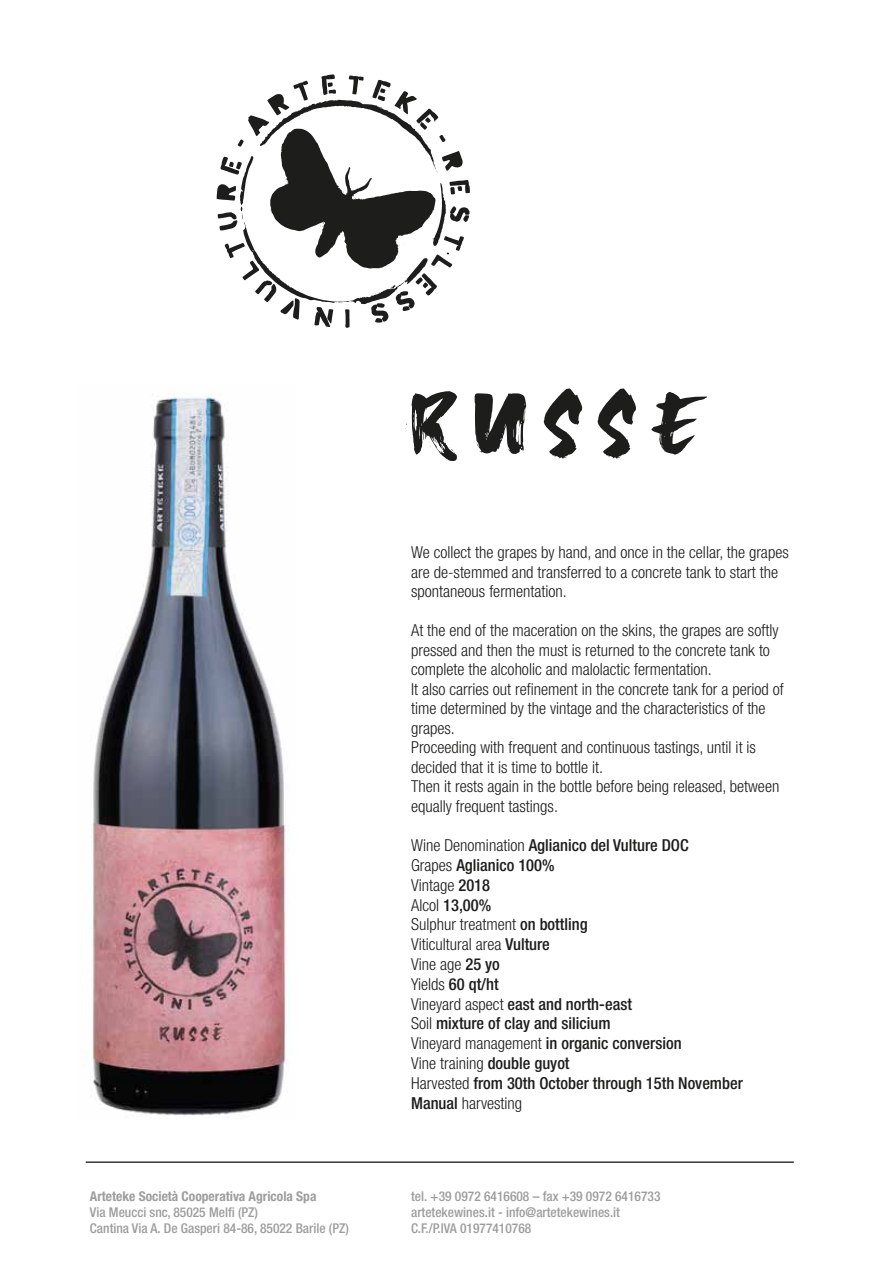
<style>
.page{position:relative;width:893px;height:1263px;background:#fff}
.page>*{position:absolute;margin:0;border:0;box-sizing:border-box;transform-origin:0 0}
.t1{font:300 condensed 16.5px/19.5px "Helvetica Neue LT Std";color:#1d1d1b}
.t2{font:500 condensed 16.5px/19.8px "Helvetica Neue LT Std";color:#1d1d1b}
.t3{font:500 condensed 13.5px/16.2px "Helvetica Neue LT Std";color:#9d9d9c}
.t4{font:700 condensed 13.5px "Helvetica Neue LT Std";color:#9d9d9c}
.s1{font-weight:300}
</style>
<div class="page">
<img style="left:86px;top:393px;width:203px;height:726px">
<svg style="left:405px;top:388px;width:302px;height:73px"></svg>
<hr style="left:86px;top:1161px;width:708px;height:2px;background:#1d1d1b">
<svg style="left:217px;top:74px;width:253px;height:254px"></svg>
<p class="t4" style="left:90px;top:1188px;width:228px">Arteteke Società Cooperativa Agricola Spa</p>
<p class="t3" style="left:90px;top:1204px;width:260px">Via Meucci snc, 85025 Melfi (PZ)<br>Cantina Via A. De Gasperi 84-86, 85022 Barile (PZ)</p>
<p class="t1" style="left:411px;top:543px;width:379px">We collect the grapes by hand, and once in the cellar, the grapes are de-stemmed and transferred to a concrete tank to start the spontaneous fermentation.</p>
<p class="t1" style="left:411px;top:621px;width:374px">At the end of the maceration on the skins, the grapes are softly pressed and then the must is returned to the concrete tank to complete the alcoholic and malolactic fermentation.<br>It also carries out refinement in the concrete tank for a period of time determined by the vintage and the characteristics of the grapes.<br>Proceeding with frequent and continuous tastings, until it is decided that it is time to bottle it.<br>Then it rests again in the bottle before being released, between equally frequent tastings.</p>
<p class="t2" style="left:411px;top:835px;width:333px"><span class="s1">Wine Denomination</span> Aglianico del Vulture DOC<br><span class="s1">Grapes</span> Aglianico 100%<br><span class="s1">Vintage</span> 2018<br><span class="s1">Alcol</span> 13,00%<br><span class="s1">Sulphur treatment</span> on bottling<br><span class="s1">Viticultural area</span> Vulture<br><span class="s1">Vine age</span> 25 yo<br><span class="s1">Yields</span> 60 qt/ht<br><span class="s1">Vineyard aspect</span> east and north-east<br><span class="s1">Soil</span> mixture of clay and silicium<br><span class="s1">Vineyard management</span> in organic conversion<br><span class="s1">Vine training</span> double guyot<br><span class="s1">Harvested</span> from 30th October through 15th November<br>Manual <span class="s1">harvesting</span></p>
<p class="t3" style="left:411px;top:1188px;width:251px">tel. +39 0972 6416608 – fax +39 0972 6416733 artetekewines.it - info@artetekewines.it<br>C.F./P.IVA 01977410768</p>
</div>
